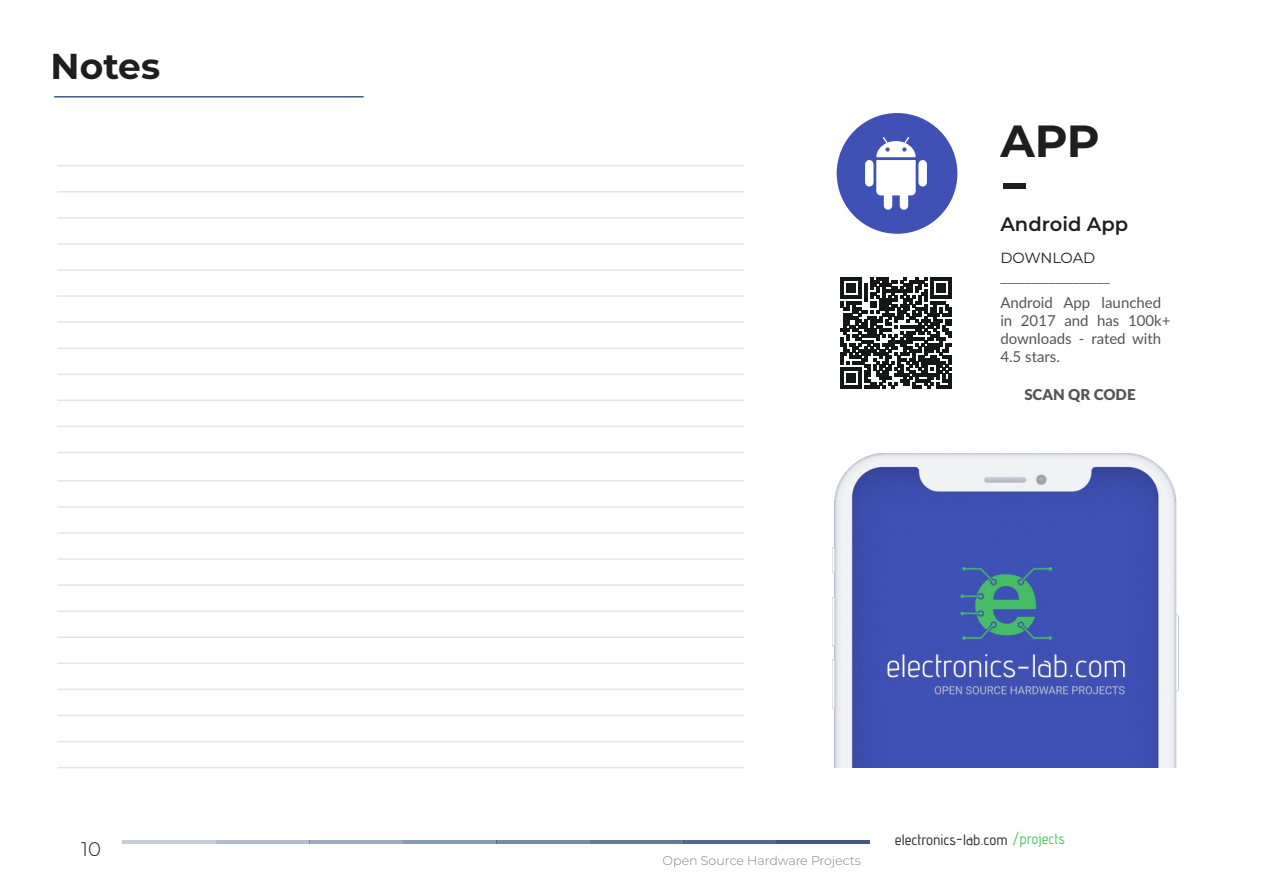
<style>
.page{position:relative;width:1262px;height:893px;background:#fff}
.page>*{position:absolute;margin:0;border:0;box-sizing:border-box;transform-origin:0 0}
.t1{font:700 45px "Montserrat";color:#1e1e1e}
.t2{font:700 36px "Montserrat";color:#1e1e1e}
.t3{font:300 19.65px "Montserrat";color:#1e1e1e}
.t4{font:600 19.5px "Montserrat";color:#1e1e1e}
.t5{font:15px/18px "Lato";color:#585453}
.t6{font:15px "advent Bd 1";color:#323232}
.t7{font:900 15px "Lato";color:#585453}
.t8{font:14.7px "Montserrat";letter-spacing:-.02em;color:#1e1e1e}
.t9{font:300 12.6px "Montserrat";color:#818281}
.t10{font:12.15px "Montserrat";color:#1e1e1e}
.s1{color:#54c96c}
</style>
<div class="page">
<hr style="left:776px;top:840px;width:93px;height:3px;background:#42597c">
<hr style="left:683px;top:840px;width:94px;height:3px;background:#40587b">
<hr style="left:590px;top:840px;width:93px;height:3px;background:#40587b">
<hr style="left:496px;top:840px;width:94px;height:3px;background:#40587b">
<hr style="left:403px;top:840px;width:93px;height:3px;background:#40587b">
<hr style="left:309px;top:840px;width:94px;height:3px;background:#40587b">
<hr style="left:216px;top:840px;width:93px;height:3px;background:#40587b">
<hr style="left:122px;top:840px;width:94px;height:3px;background:#40587b">
<hr style="left:57px;top:165px;width:687px;height:1px;background:#e3e5e7">
<hr style="left:57px;top:191px;width:687px;height:1px;background:#e3e5e7">
<hr style="left:57px;top:217px;width:687px;height:1px;background:#e3e5e7">
<hr style="left:57px;top:243px;width:687px;height:2px;background:#e3e5e7">
<hr style="left:57px;top:269px;width:687px;height:2px;background:#e3e5e7">
<hr style="left:57px;top:295px;width:687px;height:2px;background:#e3e5e7">
<hr style="left:57px;top:321px;width:687px;height:2px;background:#e3e5e7">
<hr style="left:57px;top:347px;width:687px;height:2px;background:#e3e5e7">
<hr style="left:57px;top:373px;width:687px;height:2px;background:#e3e5e7">
<hr style="left:57px;top:399px;width:687px;height:2px;background:#e3e5e7">
<hr style="left:57px;top:425px;width:687px;height:2px;background:#e3e5e7">
<hr style="left:57px;top:452px;width:687px;height:1px;background:#e3e5e7">
<hr style="left:57px;top:480px;width:687px;height:1px;background:#e3e5e7">
<hr style="left:57px;top:506px;width:687px;height:1px;background:#e3e5e7">
<hr style="left:57px;top:532px;width:687px;height:1px;background:#e3e5e7">
<hr style="left:57px;top:558px;width:687px;height:1px;background:#e3e5e7">
<hr style="left:57px;top:584px;width:687px;height:2px;background:#e3e5e7">
<hr style="left:57px;top:610px;width:687px;height:2px;background:#e3e5e7">
<hr style="left:57px;top:636px;width:687px;height:2px;background:#e3e5e7">
<hr style="left:57px;top:662px;width:687px;height:2px;background:#e3e5e7">
<hr style="left:57px;top:688px;width:687px;height:2px;background:#e3e5e7">
<hr style="left:57px;top:714px;width:687px;height:2px;background:#e3e5e7">
<hr style="left:57px;top:740px;width:687px;height:2px;background:#e3e5e7">
<hr style="left:57px;top:766px;width:687px;height:2px;background:#e3e5e7">
<hr style="left:54px;top:96px;width:310px;height:1px;background:#405c7d">
<div style="left:1003px;top:183px;width:22px;height:5px;background:#1e1e1e"></div>
<div style="left:836px;top:113px;width:121px;height:121px;background:#3f51b5;border-radius:50%"></div>
<svg style="left:876px;top:137px;width:39px;height:73px"></svg>
<div style="left:865px;top:160px;width:8px;height:26px;background:#fff;border-radius:4px"></div>
<div style="left:918px;top:160px;width:9px;height:26px;background:#fff;border-radius:4px"></div>
<svg style="left:840px;top:278px;width:111px;height:111px"></svg>
<hr style="left:948px;top:374px;width:3px;height:15px;background:#151616">
<img style="left:832px;top:453px;width:346px;height:314px">
<h2 class="t2" style="left:51px;top:44px;width:111px">Notes</h2>
<h3 class="t3" style="left:81px;top:837px;width:21px">10</h3>
<h1 class="t1" style="left:1000px;top:113px;width:101px">APP</h1>
<h3 class="t4" style="left:1000px;top:212px;width:129px">Android App</h3>
<p class="t8" style="left:1000px;top:249px;width:96px">DOWNLOAD</p>
<p class="t10" style="left:1000px;top:271px;width:111px">__________________</p>
<p class="t5" style="left:1000px;top:294px;width:172px">Android App launched in 2017 and has 100k+ downloads - rated with<br>4.5 stars.</p>
<p class="t7" style="left:1024px;top:387px;width:113px">SCAN QR CODE</p>
<p class="t9" style="left:662px;top:853px;width:200px">Open Source Hardware Projects</p>
<p class="t6" style="left:895px;top:834px;width:171px">electronics-lab.com <span class="s1">/projects</span></p>
</div>
